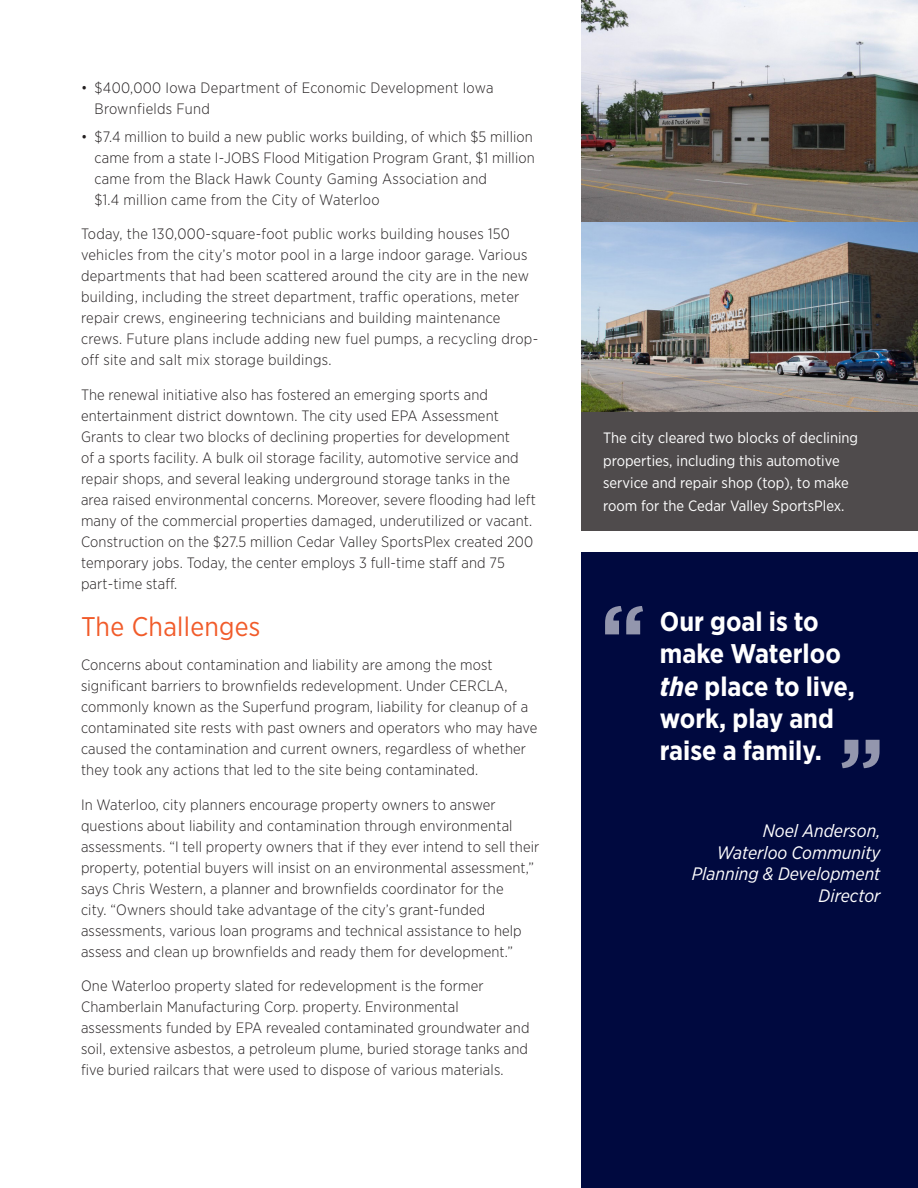
<style>
.page{position:relative;width:918px;height:1188px;background:#fff}
.page>*{position:absolute;margin:0;border:0;box-sizing:border-box;transform-origin:0 0}
.t1{font:700 90px "Gotham Narrow";color:#fff}
.t2{font:700 27px/32.4px "Gotham Narrow";color:#fff}
.t3{font:27px "Gotham Narrow";letter-spacing:.01em;color:#f15b2a}
.t4{font:italic 18px/21.6px "Gotham Narrow";color:#fff;text-align:right}
.t5{font:300 15px/21px "Gotham Narrow";letter-spacing:.01em;color:#231f20}
.t6{font:15px/22.5px "Gotham Narrow";color:#fff}
.s1{font-style:italic}
</style>
<div class="page">
<img style="left:581px;top:0;width:337px;height:411px">
<div style="left:581px;top:411px;width:337px;height:120px;background:#4f4b4c"></div>
<div style="left:581px;top:552px;width:337px;height:636px;background:#00093f"></div>
<p class="t5" style="left:94px;top:77px;width:401px">$400,000 Iowa Department of Economic Development Iowa<br>Brownfields Fund</p>
<p class="t5" style="left:94px;top:126px;width:442px">$7.4 million to build a new public works building, of which $5 million came from a state I-JOBS Flood Mitigation Program Grant, $1 million came from the Black Hawk County Gaming Association and<br>$1.4 million came from the City of Waterloo</p>
<p class="t5" style="left:81px;top:223px;width:459px">Today, the 130,000-square-foot public works building houses 150 vehicles from the city’s motor pool in a large indoor garage. Various departments that had been scattered around the city are in the new building, including the street department, traffic operations, meter repair crews, engineering technicians and building maintenance crews. Future plans include adding new fuel pumps, a recycling drop&shy;off site and salt mix storage buildings.</p>
<p class="t5" style="left:81px;top:384px;width:456px">The renewal initiative also has fostered an emerging sports and entertainment district downtown. The city used EPA Assessment Grants to clear two blocks of declining properties for development<br>of a sports facility. A bulk oil storage facility, automotive service and repair shops, and several leaking underground storage tanks in the area raised environmental concerns. Moreover, severe flooding had left many of the commercial properties damaged, underutilized or vacant.<br>Construction on the $27.5 million Cedar Valley SportsPlex created 200 temporary jobs. Today, the center employs 3 full-time staff and 75 part-time staff.</p>
<h2 class="t3" style="left:81px;top:610px;width:181px">The Challenges</h2>
<p class="t5" style="left:81px;top:654px;width:458px">Concerns about contamination and liability are among the most significant barriers to brownfields redevelopment. Under CERCLA, commonly known as the Superfund program, liability for cleanup of a contaminated site rests with past owners and operators who may have caused the contamination and current owners, regardless of whether they took any actions that led to the site being contaminated.</p>
<p class="t5" style="left:81px;top:794px;width:460px">In Waterloo, city planners encourage property owners to answer questions about liability and contamination through environmental assessments. “I tell property owners that if they ever intend to sell their property, potential buyers will insist on an environmental assessment,” says Chris Western, a planner and brownfields coordinator for the<br>city. “Owners should take advantage of the city’s grant-funded assessments, various loan programs and technical assistance to help assess and clean up brownfields and ready them for development.”</p>
<p class="t5" style="left:81px;top:975px;width:450px">One Waterloo property slated for redevelopment is the former Chamberlain Manufacturing Corp. property. Environmental assessments funded by EPA revealed contaminated groundwater and soil, extensive asbestos, a petroleum plume, buried storage tanks and five buried railcars that were used to dispose of various materials.</p>
<p class="t5" style="left:81px;top:77px;width:8px">•</p>
<p class="t5" style="left:81px;top:126px;width:8px">•</p>
<p class="t6" style="left:603px;top:427px;width:256px">The city cleared two blocks of declining properties, including this automotive service and repair shop (top), to make room for the Cedar Valley SportsPlex.</p>
<h1 class="t1" style="left:600px;top:580px;width:47px">“</h1>
<p class="t2" style="left:660px;top:605px;width:197px">Our goal is to make Waterloo <span class="s1">the</span> place to live, work, play and raise a family.</p>
<h1 class="t1" style="left:884px;top:794px;width:47px;rotate:-180deg">“</h1>
<p class="t4" style="left:763px;top:819px;width:119px">Noel Anderson,</p>
<p class="t4" style="left:692px;top:841px;width:190px">Waterloo Community<br>Planning &amp; Development<br>Director</p>
</div>
